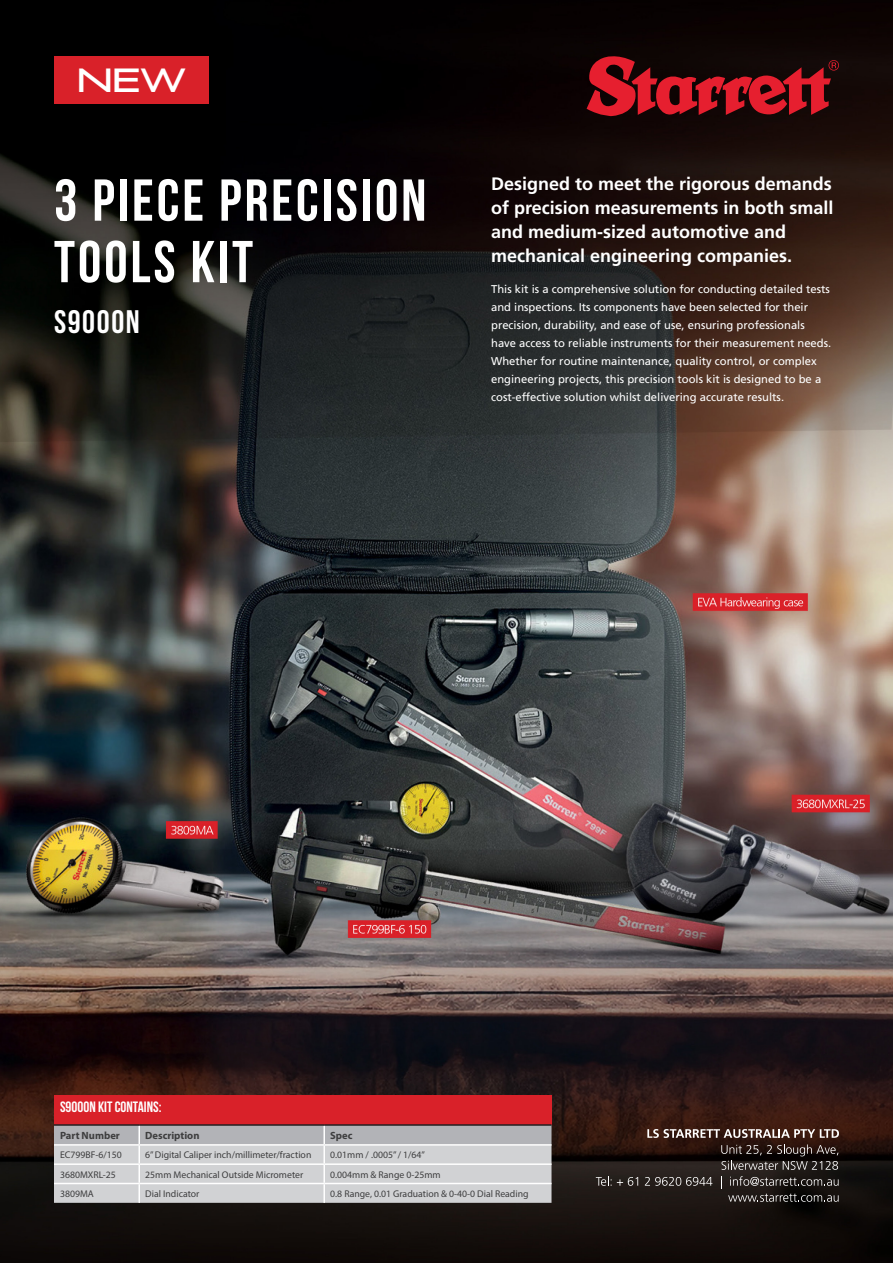
<style>
.page{position:relative;width:893px;height:1263px;background:#fff}
.page>*{position:absolute;margin:0;border:0;box-sizing:border-box;transform-origin:0 0}
.t1{font:700 58.95px "Bebas Neue";letter-spacing:.05em;color:#fff}
.t2{font:33.45px "Pirulen";color:#fff}
.t3{font:700 32.55px "Bebas Neue";letter-spacing:.05em;color:#fff}
.t4{font:700 18px/24px "Frutiger LT Com";color:#fff}
.t5{font:700 15px "Bebas Neue";color:#fff}
.t6{font:11.25px/18px "Frutiger LT Com";color:#fff}
.t7{font:700 10.5px "Myriad Pro";color:#3e3e3f}
.t8{font:9.75px "Myriad Pro";color:#3e3e3f}
</style>
<div class="page">
<img style="left:0;top:0;width:893px;height:1263px">
<div style="left:54px;top:56px;width:155px;height:48px;background:#d92129"></div>
<svg style="left:587px;top:56px;width:252px;height:60px;background:#711118"></svg>
<div style="left:54px;top:1095px;width:497px;height:30px;background:#d92129"></div>
<svg style="left:54px;top:1126px;width:497px;height:77px;background:#cccdcf"></svg>
<hr style="left:54px;top:1124px;width:85px;height:2px;background:#231f20">
<hr style="left:139px;top:1124px;width:185px;height:2px;background:#231f20">
<hr style="left:324px;top:1124px;width:227px;height:2px;background:#231f20">
<svg style="left:647px;top:1129px;width:192px;height:9px"></svg>
<svg style="left:721px;top:1144px;width:117px;height:26px;background:#3b3230"></svg>
<svg style="left:596px;top:1176px;width:42px;height:10px"></svg>
<svg style="left:645px;top:1177px;width:67px;height:9px"></svg>
<svg style="left:721px;top:1176px;width:1px;height:13px"></svg>
<svg style="left:730px;top:1176px;width:109px;height:10px"></svg>
<svg style="left:728px;top:1193px;width:111px;height:9px"></svg>
<h2 class="t2" style="left:77px;top:60px;width:110px">NEW</h2>
<p class="t1" style="left:54px;top:168px;width:374px">3 PIECE PRECISION</p>
<p class="t1" style="left:54px;top:229px;width:201px">TOOLS KIT</p>
<p class="t3" style="left:54px;top:304px;width:87px">S9000N</p>
<p class="t4" style="left:491px;top:172px;width:344px">Designed to meet the rigorous demands of precision measurements in both small and medium-sized automotive and mechanical engineering companies.</p>
<p class="t6" style="left:491px;top:280px;width:342px">This kit is a comprehensive solution for conducting detailed tests and inspections. Its components have been selected for their precision, durability, and ease of use, ensuring professionals have access to reliable instruments for their measurement needs.<br>Whether for routine maintenance, quality control, or complex engineering projects, this precision tools kit is designed to be a cost-effective solution whilst delivering accurate results.</p>
<p class="t5" style="left:60px;top:1099px;width:103px">S9000N KIT CONTAINS:</p>
<p class="t7" style="left:60px;top:1128px;width:61px">Part Number</p>
<p class="t7" style="left:145px;top:1128px;width:56px">Description</p>
<p class="t7" style="left:330px;top:1128px;width:24px">Spec</p>
<p class="t8" style="left:60px;top:1149px;width:63px">EC799BF-6/150</p>
<p class="t8" style="left:145px;top:1149px;width:168px">6” Digital Caliper inch/millimeter/fraction</p>
<p class="t8" style="left:330px;top:1149px;width:96px">0.01mm / .0005” / 1/64”</p>
<p class="t8" style="left:60px;top:1168px;width:57px">3680MXRL-25</p>
<p class="t8" style="left:145px;top:1168px;width:159px">25mm Mechanical Outside Micrometer</p>
<p class="t8" style="left:330px;top:1168px;width:112px">0.004mm &amp; Range 0-25mm</p>
<p class="t8" style="left:60px;top:1187px;width:35px">3809MA</p>
<p class="t8" style="left:145px;top:1187px;width:56px">Dial Indicator</p>
<p class="t8" style="left:330px;top:1187px;width:200px">0.8 Range, 0.01 Graduation &amp; 0-40-0 Dial Reading</p>
</div>
